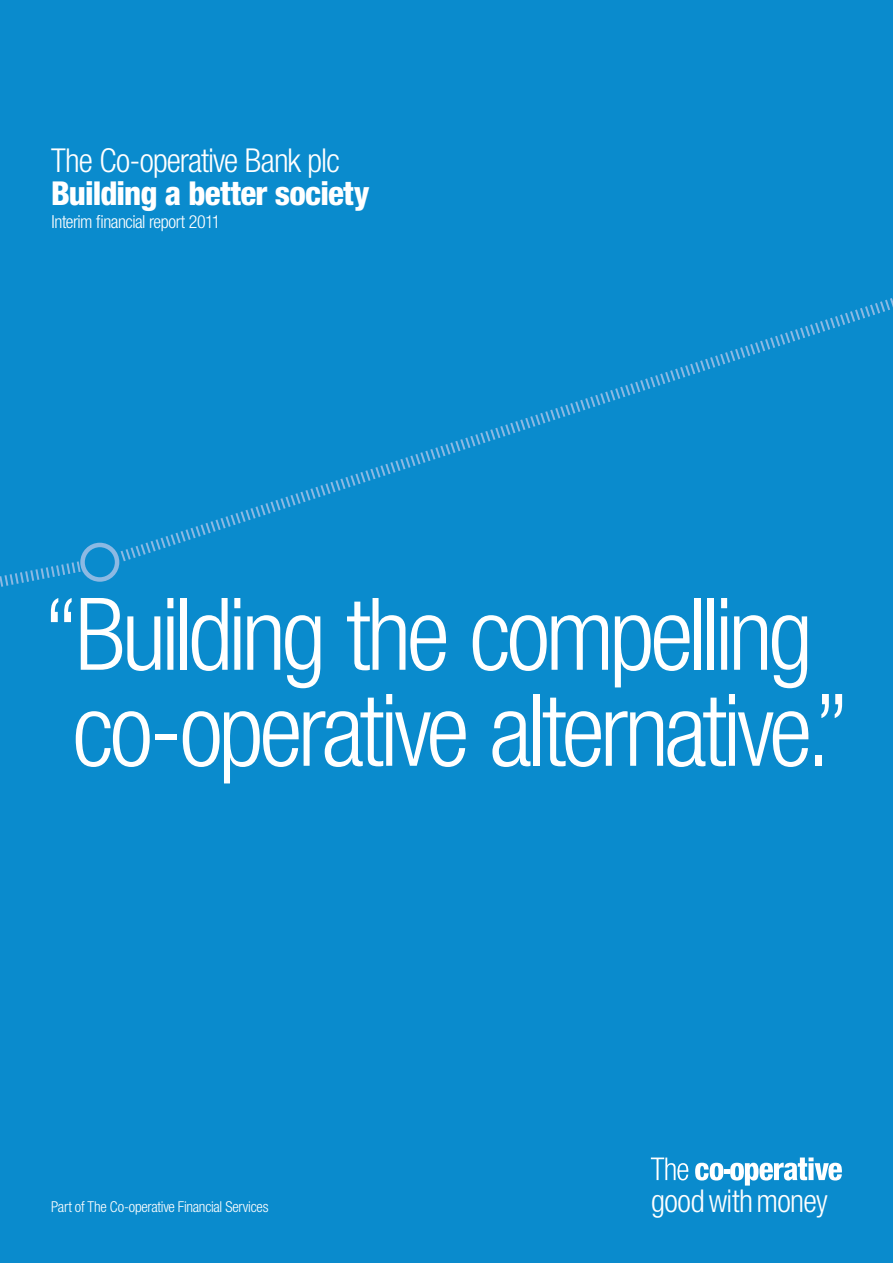
<style>
.page{position:relative;width:893px;height:1263px;background:#0a8bcd}
.page>*{position:absolute;margin:0;border:0;box-sizing:border-box;transform-origin:0 0}
.t1{font:300 condensed 100.5px/96px "Helvetica Neue LT Std";letter-spacing:-.045em;color:#fff}
.t2{font:300 condensed 33px "Helvetica Neue LT Std";letter-spacing:-.03em;color:#fff}
.t3{font:800 condensed 33px "Helvetica Neue LT Std";letter-spacing:-.025em;color:#fff}
.t4{font:300 condensed 31.5px "Helvetica Neue LT Std";letter-spacing:-.02em;color:#fff}
.t5{font:300 condensed 18px "Helvetica Neue LT Std";letter-spacing:-.03em;color:#fff}
.t6{font:300 condensed 15px "Helvetica Neue LT Std";letter-spacing:-.02em;color:#fff}
</style>
<div class="page">
<svg style="left:651px;top:1157px;width:37px;height:23px"></svg>
<svg style="left:695px;top:1157px;width:147px;height:28px"></svg>
<div style="left:80px;top:543px;width:39px;height:39px;border:4px solid #8cb9e3;border-radius:50%"></div>
<svg style="left:119px;top:298px;width:774px;height:265px"></svg>
<svg style="left:0;top:559px;width:82px;height:28px"></svg>
<p class="t2" style="left:51px;top:142px;width:290px">The Co-operative Bank plc</p>
<p class="t3" style="left:51px;top:173px;width:320px">Building a better society</p>
<p class="t5" style="left:52px;top:211px;width:170px">Interim financial report 2011</p>
<p class="t1" style="left:44px;top:585px;width:807px">“Building the compelling co-operative alternative.”</p>
<p class="t6" style="left:51px;top:1198px;width:219px">Part of The Co‑operative Financial Services</p>
<p class="t4" style="left:651px;top:1183px;width:178px">good with money</p>
</div>
